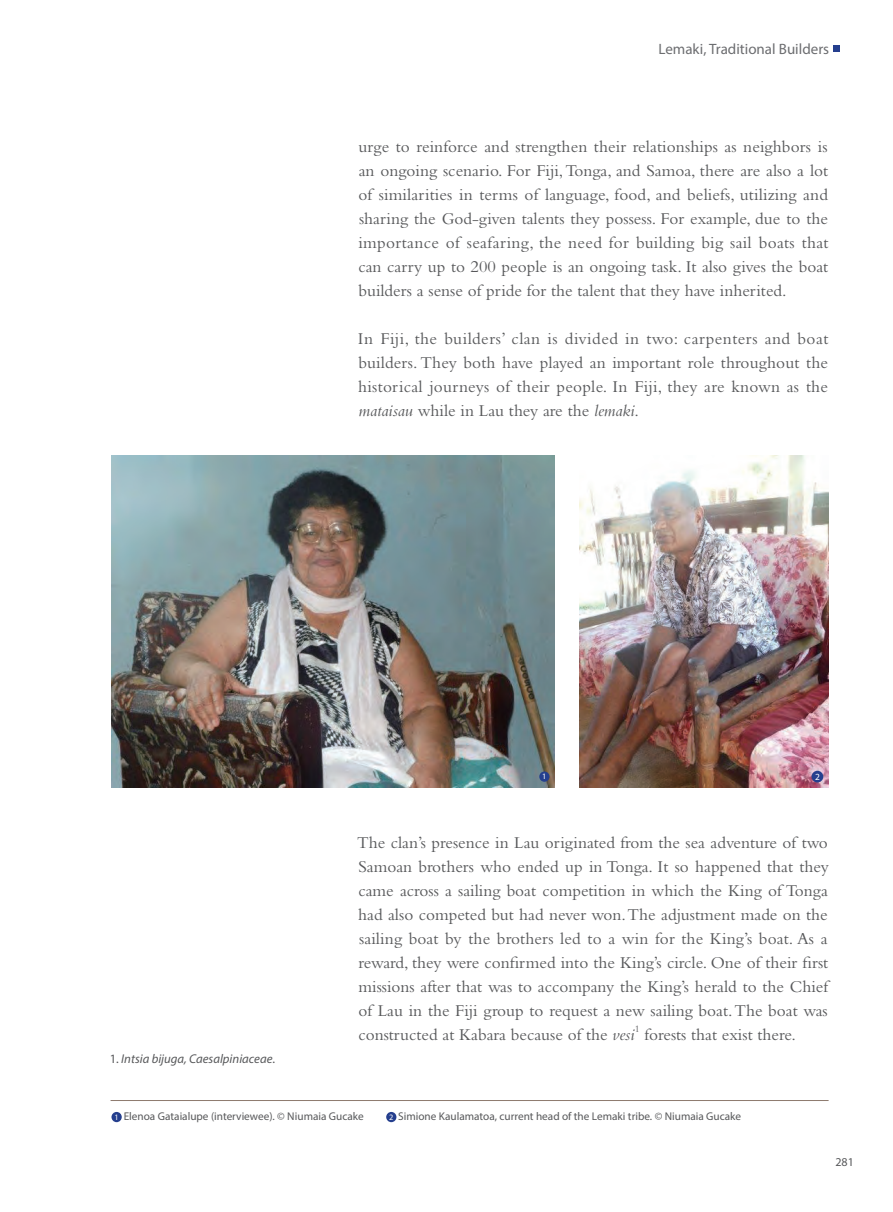
<style>
.page{position:relative;width:893px;height:1212px;background:#fff}
.page>*{position:absolute;margin:0;border:0;box-sizing:border-box;transform-origin:0 0}
.t1{font:17.25px/24px "Bembo";color:#57585a;text-align:justify}
.t2{font:15px "Myriad Pro";color:#6c6d70}
.t3{font:italic 12.75px "Myriad Pro";color:#57585a}
.t4{font:12px "Myriad Pro";color:#57585a}
.t5{font:11.25px "Myriad Pro";color:#57585a}
.t6{font:10.05px "Bembo";color:#57585a}
.t7{font:9.45px "Myriad Pro";color:#fff}
.t8{font:8.25px "Myriad Pro";color:#fff}
.s1{font-style:italic}
.s2{font-style:normal}
.s3{font-size:8.25px;color:#fff}
</style>
<div class="page">
<hr style="left:111px;top:1100px;width:718px;height:1px;background:#8e7a6e">
<div style="left:833px;top:46px;width:7px;height:6px;background:#253f8e"></div>
<img style="left:111px;top:455px;width:444px;height:332px">
<div style="left:111px;top:1112px;width:11px;height:10px;background:#253f8e;border-radius:50%"></div>
<div style="left:539px;top:771px;width:10px;height:11px;background:#253f8e;border-radius:50%"></div>
<img style="left:579px;top:455px;width:250px;height:332px">
<div style="left:811px;top:771px;width:12px;height:11px;background:#253f8e;border-radius:50%"></div>
<div style="left:386px;top:1112px;width:10px;height:10px;background:#253f8e;border-radius:50%"></div>
<p class="t2" style="left:658px;top:40px;width:172px">Lemaki, Traditional Builders</p>
<p class="t1" style="left:358px;top:134px;width:472px">urge to reinforce and strengthen their relationships as neighbors is an ongoing scenario. For Fiji, Tonga, and Samoa, there are also a lot of similarities in terms of language, food, and beliefs, utilizing and sharing the God-given talents they possess. For example, due to the importance of seafaring, the need for building big sail boats that can carry up to 200 people is an ongoing task. It also gives the boat builders a sense of pride for the talent that they have inherited.</p>
<p class="t1" style="left:358px;top:326px;width:472px">In Fiji, the builders’ clan is divided in two: carpenters and boat builders. They both have played an important role throughout the historical journeys of their people. In Fiji, they are known as the <span class="s1">mataisau</span> while in Lau they are the <span class="s1">lemaki</span>.</p>
<p class="t8" style="left:542px;top:771px;width:6px">1</p>
<p class="t7" style="left:815px;top:771px;width:6px">2</p>
<p class="t3" style="left:110px;top:1051px;width:167px"><span class="s2">1.</span> Intsia bijuga, Caesalpiniaceae<span class="s2">.</span></p>
<p class="t1" style="left:357px;top:830px;width:473px">The clan’s presence in Lau originated from the sea adventure of two Samoan brothers who ended up in Tonga. It so happened that they came across a sailing boat competition in which the King of Tonga had also competed but had never won. The adjustment made on the sailing boat by the brothers led to a win for the King’s boat. As a reward, they were confirmed into the King’s circle. One of their first missions after that was to accompany the King’s herald to the Chief of Lau in the Fiji group to request a new sailing boat. The boat was constructed at Kabara because of the <span class="s1">vesi</span></p>
<p class="t6" style="left:635px;top:1023px;width:6px">1</p>
<p class="t1" style="left:644px;top:1022px;width:153px">forests that exist there.</p>
<p class="t5" style="left:124px;top:1110px;width:242px">Elenoa Gataialupe (interviewee). © Niumaia Gucake</p>
<p class="t8" style="left:114px;top:1112px;width:6px">1</p>
<p class="t5" style="left:389px;top:1110px;width:353px"><span class="s3">2</span> Simione Kaulamatoa, current head of the Lemaki tribe. © Niumaia Gucake</p>
<p class="t4" style="left:835px;top:1154px;width:20px">281</p>
</div>
